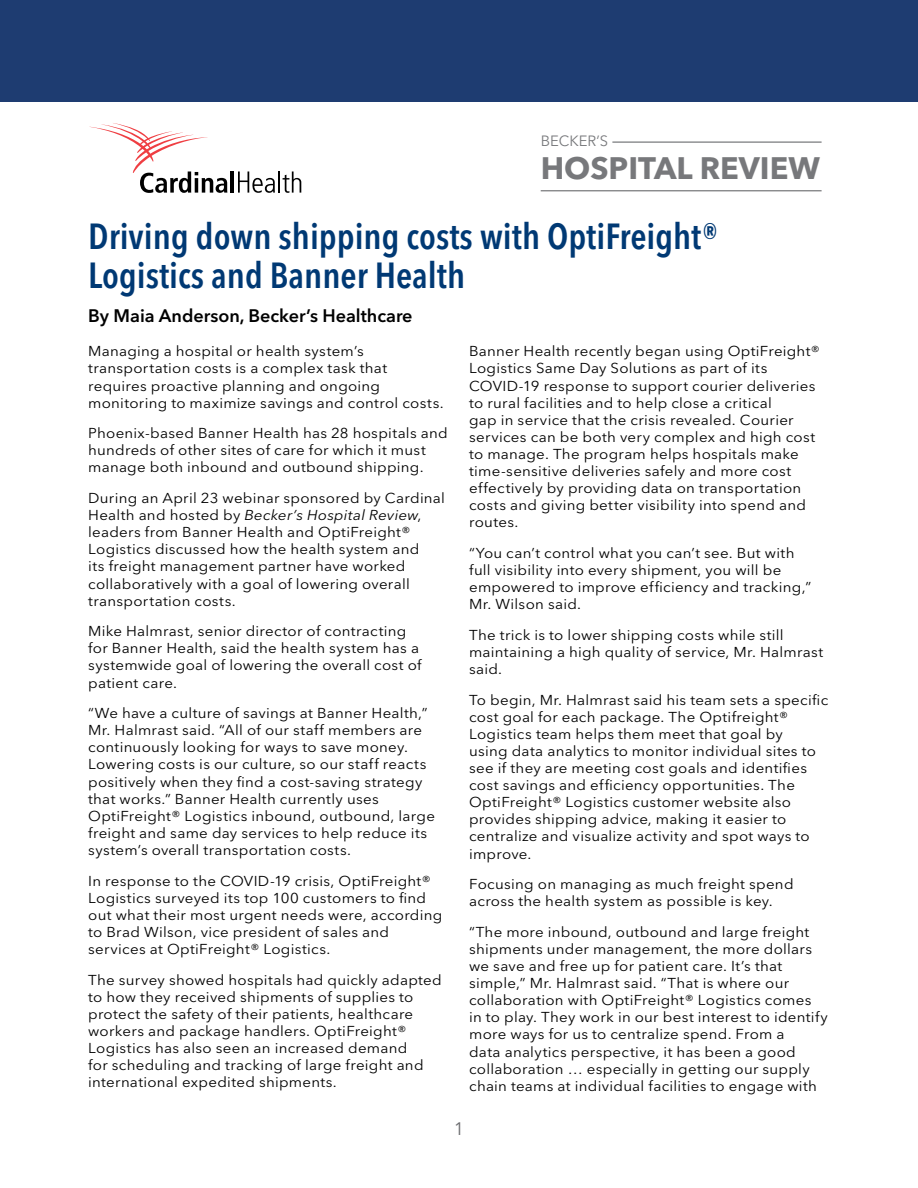
<style>
.page{position:relative;width:918px;height:1188px;background:#fff}
.page>*{position:absolute;margin:0;border:0;box-sizing:border-box;transform-origin:0 0}
.t1{font:600 condensed 36px/39px "Avenir Next LT Pro";color:#003974}
.t2{font:700 30.75px "Avenir Next LT Pro";color:#77787b}
.t3{font:600 18px "Avenir Next LT Pro";color:#000}
.t4{font:18px "Avenir Next LT Pro";color:#6b6c6f}
.t5{font:14.85px "Avenir Next LT Pro";color:#77787b}
.t6{font:14.25px/17.1px "Avenir Next LT Pro";letter-spacing:.02em;color:#000;scale:1.06 1}
.s1{font-style:italic}
</style>
<div class="page">
<div style="left:0;top:0;width:918px;height:102px;background:#1e3c71"></div>
<hr style="left:231px;top:171px;width:3px;height:22px;background:#000">
<svg style="left:89px;top:123px;width:138px;height:70px"></svg>
<svg style="left:238px;top:171px;width:63px;height:22px"></svg>
<hr style="left:612px;top:141px;width:210px;height:2px;background:#77787b">
<hr style="left:541px;top:190px;width:281px;height:1px;background:#77787b">
<p class="t5" style="left:541px;top:132px;width:69px">BECKER’S</p>
<h2 class="t2" style="left:541px;top:150px;width:281px">HOSPITAL REVIEW</h2>
<h1 class="t1" style="left:88px;top:217px;width:632px">Driving down shipping costs with OptiFreight®<br>Logistics and Banner Health</h1>
<p class="t3" style="left:88px;top:305px;width:326px">By Maia Anderson, Becker’s Healthcare</p>
<p class="t6" style="left:88px;top:343px;width:337px">Managing a hospital or health system’s transportation costs is a complex task that requires proactive planning and ongoing monitoring to maximize savings and control costs.</p>
<p class="t6" style="left:88px;top:425px;width:341px">Phoenix-based Banner Health has 28 hospitals and hundreds of other sites of care for which it must manage both inbound and outbound shipping.</p>
<p class="t6" style="left:88px;top:489px;width:338px">During an April 23 webinar sponsored by Cardinal Health and hosted by <span class="s1">Becker’s Hospital Review</span>, leaders from Banner Health and OptiFreight® Logistics discussed how the health system and<br>its freight management partner have worked collaboratively with a goal of lowering overall transportation costs.</p>
<p class="t6" style="left:88px;top:623px;width:316px">Mike Halmrast, senior director of contracting for Banner Health, said the health system has a systemwide goal of lowering the overall cost of patient care.</p>
<p class="t6" style="left:88px;top:705px;width:329px">“We have a culture of savings at Banner Health,” Mr. Halmrast said. “All of our staff members are continuously looking for ways to save money.<br>Lowering costs is our culture, so our staff reacts positively when they find a cost-saving strategy that works.” Banner Health currently uses OptiFreight® Logistics inbound, outbound, large freight and same day services to help reduce its system’s overall transportation costs.</p>
<p class="t6" style="left:88px;top:872px;width:336px">In response to the COVID-19 crisis, OptiFreight® Logistics surveyed its top 100 customers to find out what their most urgent needs were, according to Brad Wilson, vice president of sales and services at OptiFreight® Logistics.</p>
<p class="t6" style="left:88px;top:971px;width:335px">The survey showed hospitals had quickly adapted to how they received shipments of supplies to protect the safety of their patients, healthcare workers and package handlers. OptiFreight® Logistics has also seen an increased demand<br>for scheduling and tracking of large freight and international expedited shipments.</p>
<p class="t6" style="left:469px;top:343px;width:333px">Banner Health recently began using OptiFreight® Logistics Same Day Solutions as part of its COVID-19 response to support courier deliveries to rural facilities and to help close a critical<br>gap in service that the crisis revealed. Courier services can be both very complex and high cost to manage. The program helps hospitals make time-sensitive deliveries safely and more cost effectively by providing data on transportation costs and giving better visibility into spend and routes.</p>
<p class="t6" style="left:469px;top:544px;width:324px">“You can’t control what you can’t see. But with full visibility into every shipment, you will be empowered to improve efficiency and tracking,” Mr. Wilson said.</p>
<p class="t6" style="left:469px;top:626px;width:336px">The trick is to lower shipping costs while still maintaining a high quality of service, Mr. Halmrast said.</p>
<p class="t6" style="left:469px;top:691px;width:340px">To begin, Mr. Halmrast said his team sets a specific cost goal for each package. The Optifreight® Logistics team helps them meet that goal by<br>using data analytics to monitor individual sites to see if they are meeting cost goals and identifies cost savings and efficiency opportunities. The OptiFreight® Logistics customer website also provides shipping advice, making it easier to centralize and visualize activity and spot ways to improve.</p>
<p class="t6" style="left:469px;top:876px;width:308px">Focusing on managing as much freight spend across the health system as possible is key.</p>
<p class="t6" style="left:469px;top:923px;width:340px">“The more inbound, outbound and large freight shipments under management, the more dollars we save and free up for patient care. It’s that simple,” Mr. Halmrast said. “That is where our collaboration with OptiFreight® Logistics comes<br>in to play. They work in our best interest to identify more ways for us to centralize spend. From a<br>data analytics perspective, it has been a good collaboration … especially in getting our supply chain teams at individual facilities to engage with</p>
<p class="t4" style="left:454px;top:1118px;width:12px">1</p>
</div>
